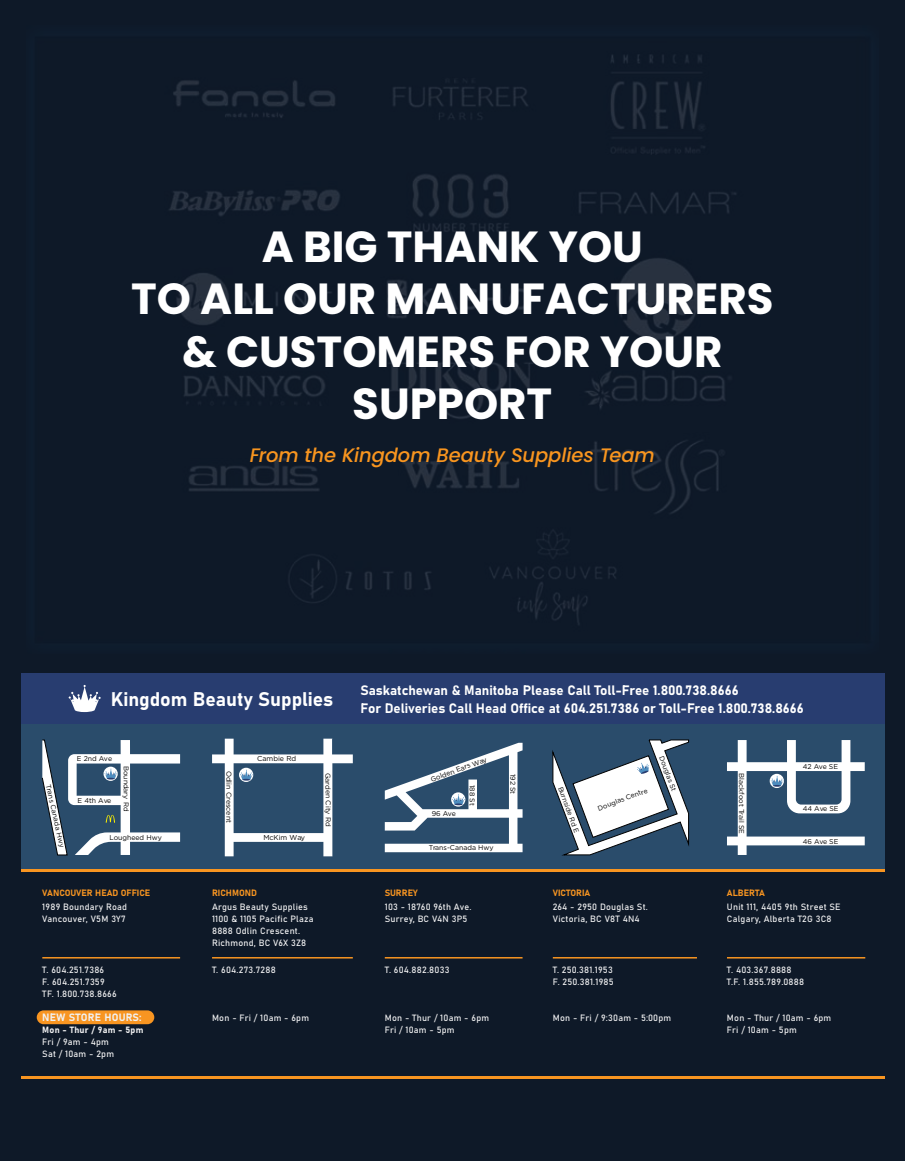
<style>
.page{position:relative;width:905px;height:1161px;background:#fff}
.page>*{position:absolute;margin:0;border:0;box-sizing:border-box;transform-origin:0 0}
.t1{font:700 43.5px/52.2px "Poppins";color:#fff;text-align:center}
.t2{font:italic 500 19.5px "Poppins";letter-spacing:-.005em;color:#f8951f}
.t3{font:19.5px "Bahnschrift";color:#fff}
.t4{font:13.5px/18px "Bahnschrift";color:#fff}
.t5{font:10.5px "Bahnschrift";letter-spacing:.025em;color:#f1f1f2}
.t6{font:9px/12px "Bahnschrift";letter-spacing:.025em;color:#f1f1f2}
.t7{font:9px "Bahnschrift";color:#f89521}
.t8{font:7.05px "Gotham";color:#000}
.t9{font:6.9px "Gotham";color:#000}
</style>
<div class="page">
<div style="left:0;top:0;width:904px;height:1161px;background:#0e1928"></div>
<img style="left:169px;top:54px;width:567px;height:571px">
<div style="left:37px;top:1010px;width:117px;height:14px;background:#f89521;border-radius:7px"></div>
<div style="left:21px;top:724px;width:863px;height:145px;background:#2a4c6b"></div>
<div style="left:21px;top:673px;width:863px;height:51px;background:#283d70"></div>
<hr style="left:21px;top:1077px;width:863px;height:2px;background:#f89521">
<hr style="left:21px;top:869px;width:863px;height:3px;background:#f89521">
<svg style="left:69px;top:685px;width:32px;height:27px"></svg>
<hr style="left:553px;top:957px;width:144px;height:2px;background:#f89521">
<hr style="left:385px;top:957px;width:137px;height:2px;background:#f89521">
<hr style="left:42px;top:957px;width:138px;height:2px;background:#f89521">
<hr style="left:727px;top:957px;width:138px;height:2px;background:#f89521">
<hr style="left:212px;top:957px;width:141px;height:2px;background:#f89521">
<svg style="left:42px;top:740px;width:138px;height:115px"></svg>
<svg style="left:212px;top:739px;width:141px;height:117px"></svg>
<svg style="left:385px;top:743px;width:137px;height:109px"></svg>
<svg style="left:552px;top:740px;width:136px;height:115px"></svg>
<svg style="left:727px;top:740px;width:137px;height:115px"></svg>
<h1 class="t1" style="left:131px;top:221px;width:644px">A BIG THANK YOU<br>TO ALL OUR MANUFACTURERS &amp; CUSTOMERS FOR YOUR<br>SUPPORT</h1>
<h2 class="t2" style="left:250px;top:444px;width:406px">From the Kingdom Beauty Supplies Team</h2>
<h2 class="t3" style="left:111px;top:685px;width:224px">Kingdom Beauty Supplies</h2>
<p class="t9" style="left:52px;top:784px;width:66px;rotate:77deg">Trans Canada Hwy</p>
<p class="t9" style="left:77px;top:755px;width:37px">E 2nd Ave</p>
<p class="t9" style="left:78px;top:796px;width:35px">E 4th Ave</p>
<p class="t9" style="left:131px;top:766px;width:47px;rotate:90deg">Boundary Rd</p>
<p class="t9" style="left:109px;top:833px;width:54px">Lougheed Hwy</p>
<p class="t8" style="left:233px;top:771px;width:54px;rotate:90deg">Odlin Crescent</p>
<p class="t8" style="left:257px;top:754px;width:40px">Cambie Rd</p>
<p class="t8" style="left:263px;top:833px;width:43px">McKim Way</p>
<p class="t8" style="left:333px;top:773px;width:56px;rotate:90deg">Garden City Rd</p>
<p class="t7" style="left:42px;top:886px;width:109px">VANCOUVER HEAD OFFICE</p>
<p class="t6" style="left:42px;top:901px;width:86px">1989 Boundary Road<br>Vancouver, V5M 3Y7</p>
<p class="t6" style="left:42px;top:963px;width:76px">T. 604.251.7386<br>F. 604.251.7359<br>TF. 1.800.738.8666</p>
<p class="t5" style="left:42px;top:1009px;width:101px">NEW STORE HOURS:</p>
<p class="t6" style="left:42px;top:1023px;width:103px">Mon - Thur / 9am - 5pm<br>Fri / 9am - 4pm<br>Sat / 10am - 2pm</p>
<p class="t7" style="left:212px;top:886px;width:46px">RICHMOND</p>
<p class="t6" style="left:212px;top:901px;width:103px">Argus Beauty Supplies<br>1100 &amp; 1105 Pacific Plaza<br>8888 Odlin Crescent.<br>Richmond, BC V6X 3Z8</p>
<p class="t6" style="left:212px;top:963px;width:65px">T. 604.273.7288</p>
<p class="t6" style="left:212px;top:1011px;width:99px">Mon - Fri / 10am - 6pm</p>
<h3 class="t4" style="left:360px;top:680px;width:445px">Saskatchewan &amp; Manitoba Please Call Toll-Free 1.800.738.8666<br>For Deliveries Call Head Office at 604.251.7386 or Toll-Free 1.800.738.8666</h3>
<p class="t9" style="left:429px;top:775px;width:61px;rotate:-20deg">Golden Ears Way</p>
<p class="t9" style="left:431px;top:809px;width:26px">96 Ave</p>
<p class="t9" style="left:476px;top:785px;width:22px;rotate:90deg">188 St</p>
<p class="t9" style="left:428px;top:843px;width:66px">Trans-Canada Hwy</p>
<p class="t7" style="left:385px;top:886px;width:34px">SURREY</p>
<p class="t6" style="left:385px;top:901px;width:88px">103 - 18760 96th Ave.<br>Surrey, BC V4N 3P5</p>
<p class="t6" style="left:385px;top:963px;width:66px">T. 604.882.8033</p>
<p class="t6" style="left:385px;top:1011px;width:106px">Mon - Thur / 10am - 6pm<br>Fri / 10am - 5pm</p>
<p class="t9" style="left:517px;top:774px;width:22px;rotate:90deg">192 St</p>
<p class="t9" style="left:564px;top:785px;width:50px;rotate:70deg">Burnside Rd E</p>
<p class="t9" style="left:596px;top:804px;width:54px;rotate:-20deg">Douglas Centre</p>
<p class="t9" style="left:665px;top:755px;width:38px;rotate:70deg">Douglas St</p>
<p class="t7" style="left:553px;top:886px;width:39px">VICTORIA</p>
<p class="t6" style="left:553px;top:901px;width:97px">264 - 2950 Douglas St.<br>Victoria, BC V8T 4N4</p>
<p class="t6" style="left:553px;top:963px;width:62px">T. 250.381.1953<br>F. 250.381.1985</p>
<p class="t6" style="left:553px;top:1011px;width:120px">Mon - Fri / 9:30am - 5:00pm</p>
<p class="t9" style="left:745px;top:773px;width:62px;rotate:90deg">Blackfoot Trail SE</p>
<p class="t9" style="left:802px;top:762px;width:37px">42 Ave SE</p>
<p class="t9" style="left:802px;top:804px;width:37px">44 Ave SE</p>
<p class="t9" style="left:802px;top:837px;width:37px">46 Ave SE</p>
<p class="t7" style="left:727px;top:886px;width:39px">ALBERTA</p>
<p class="t6" style="left:727px;top:901px;width:115px">Unit 111, 4405 9th Street SE<br>Calgary, Alberta T2G 3C8</p>
<p class="t6" style="left:727px;top:963px;width:79px">T. 403.367.8888<br>T.F. 1.855.789.0888</p>
<p class="t6" style="left:727px;top:1011px;width:106px">Mon - Thur / 10am - 6pm<br>Fri / 10am - 5pm</p>
</div>
